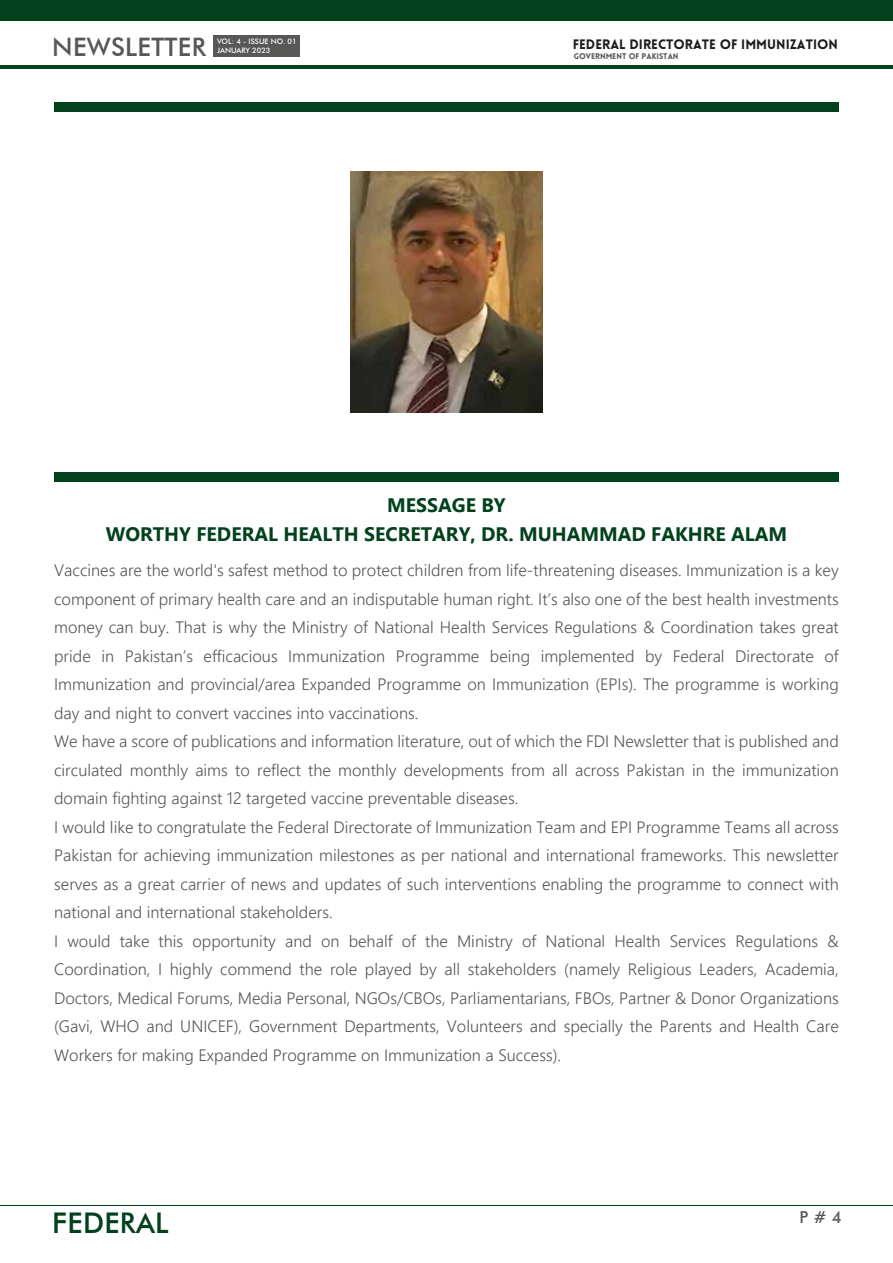
<style>
.page{position:relative;width:893px;height:1263px;background:#fff}
.page>*{position:absolute;margin:0;border:0;box-sizing:border-box;transform-origin:0 0}
.t1{font:500 28.5px "Futura BT";letter-spacing:.01em;color:#01411c}
.t2{font:500 25.5px "Futura BT";letter-spacing:.01em;color:#575756}
.t3{font:700 19.5px/28.5px "Nirmala UI";color:#01411c;text-align:center}
.t4{font:300 16.5px/28.5px "Nirmala UI";color:#575756}
.t5{font:500 16.5px "Futura BT";color:#575756}
.t6{font:900 13.35px "Lovelo";color:#1d1d1b}
.t7{font:900 8.1px "Lovelo";color:#575756}
.t8{font:500 7.5px/9px "Futura BT";color:#fff}
</style>
<div class="page">
<div style="left:0;top:0;width:893px;height:20px;background:#01411c"></div>
<hr style="left:0;top:66px;width:893px;height:3px;background:#01411c">
<hr style="left:0;top:1205px;width:893px;height:1px;background:#01411c">
<div style="left:213px;top:35px;width:87px;height:21px;background:#575756"></div>
<div style="left:54px;top:473px;width:785px;height:9px;background:#01411c"></div>
<div style="left:54px;top:102px;width:785px;height:9px;background:#01411c"></div>
<img style="left:350px;top:172px;width:193px;height:240px">
<h2 class="t2" style="left:52px;top:32px;width:155px">NEWSLETTER</h2>
<p class="t6" style="left:573px;top:36px;width:267px">FEDERAL DIRECTORATE OF IMMUNIZATION</p>
<p class="t8" style="left:217px;top:36px;width:81px">VOL: 4 - ISSUE NO. 01<br>JANUARY 2023</p>
<p class="t7" style="left:574px;top:51px;width:106px">GOVERNMENT OF PAKISTAN</p>
<p class="t3" style="left:106px;top:490px;width:683px">MESSAGE BY<br>WORTHY FEDERAL HEALTH SECRETARY, DR. MUHAMMAD FAKHRE ALAM</p>
<p class="t4" style="left:54px;top:555px;width:786px">Vaccines are the world's safest method to protect children from life-threatening diseases. Immunization is a key component of primary health care and an indisputable human right. Itʼs also one of the best health investments money can buy. That is why the Ministry of National Health Services Regulations &amp; Coordination takes great pride in Pakistanʼs efficacious Immunization Programme being implemented by Federal Directorate of Immunization and provincial/area Expanded Programme on Immunization (EPIs). The programme is working day and night to convert vaccines into vaccinations.<br>We have a score of publications and information literature, out of which the FDI Newsletter that is published and circulated monthly aims to reflect the monthly developments from all across Pakistan in the immunization domain fighting against 12 targeted vaccine preventable diseases.<br>I would like to congratulate the Federal Directorate of Immunization Team and EPI Programme Teams all across Pakistan for achieving immunization milestones as per national and international frameworks. This newsletter serves as a great carrier of news and updates of such interventions enabling the programme to connect with national and international stakeholders.<br>I would take this opportunity and on behalf of the Ministry of National Health Services Regulations &amp; Coordination, I highly commend the role played by all stakeholders (namely Religious Leaders, Academia, Doctors, Medical Forums, Media Personal, NGOs/CBOs, Parliamentarians, FBOs, Partner &amp; Donor Organizations (Gavi, WHO and UNICEF), Government Departments, Volunteers and specially the Parents and Health Care Workers for making Expanded Programme on Immunization a Success).</p>
<h1 class="t1" style="left:52px;top:1205px;width:118px">FEDERAL</h1>
<p class="t5" style="left:800px;top:1207px;width:44px">P # 4</p>
</div>
